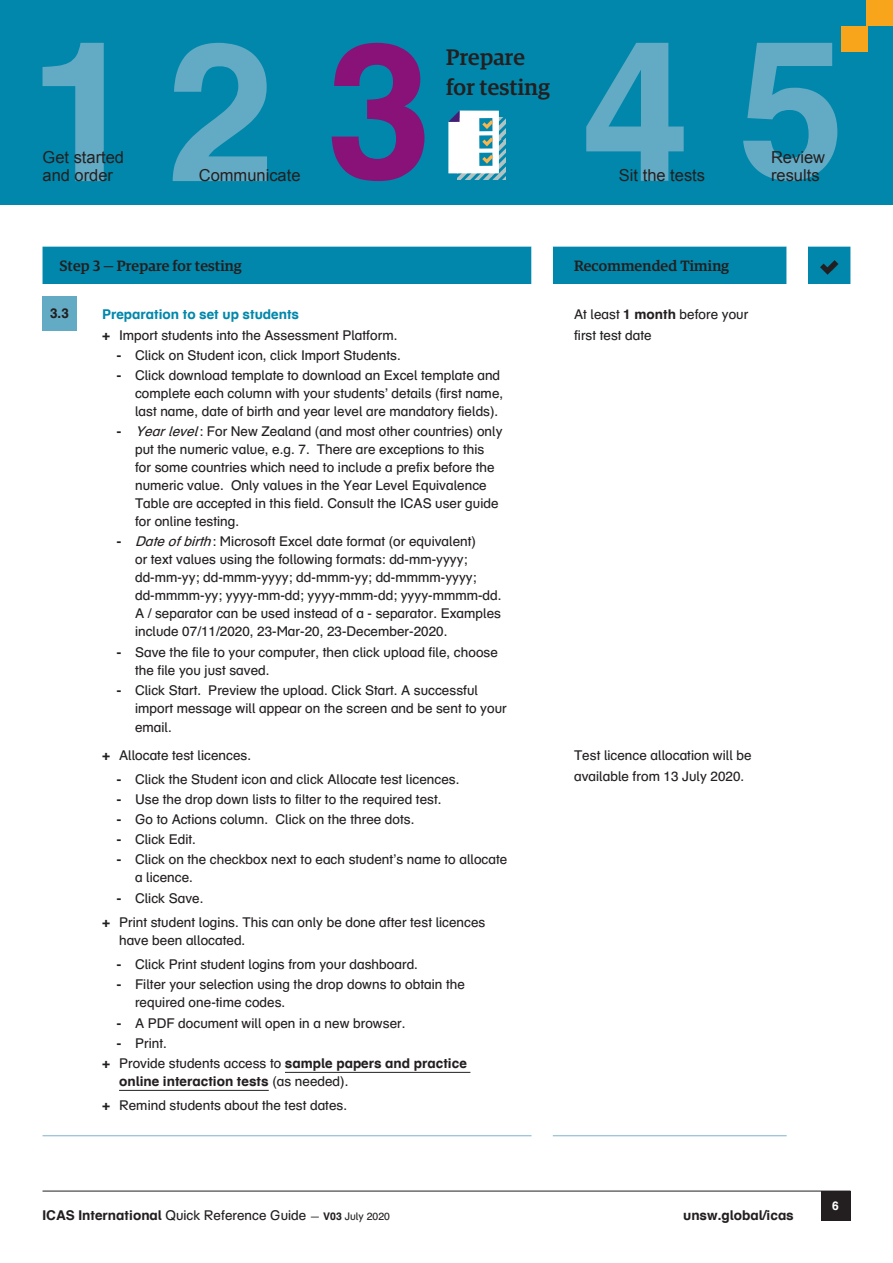
<style>
.page{position:relative;width:893px;height:1263px;background:#fff}
.page>*{position:absolute;margin:0;border:0;box-sizing:border-box;transform-origin:0 0}
.t1{font:500 22.5px/30px "Guardian Egyp";letter-spacing:.01em;color:#231f20}
.t2{font:16.5px/18px "Arial";color:#231f20}
._01_Heading{font:500 15px "Guardian Egyp";letter-spacing:.01em;color:#231f20}
._04_Body{font:13.5px/18px "UNSW Schulbuch Sued";color:#231f20}
._04_Body-2{font:700 13.5px/18px "UNSW Schulbuch Sued";color:#231f20}
._04_Body-3{font:700 13.5px "UNSW Schulbuch Sued";color:#0087ab}
.t3{font:700 12px "UNSW Schulbuch Sued";color:#fff}
.s1{font-weight:700}
.s2{font-style:italic}
.s3{font-weight:400}
.s4{font-size:10.5px}
.s5{font-weight:700;font-size:10.5px}
</style>
<div class="page">
<hr style="left:43px;top:1191px;width:807px;height:1px;background:#231f20">
<div style="left:821px;top:1191px;width:29px;height:29px;background:#231f20"></div>
<hr style="left:43px;top:1135px;width:42px;height:1px;background:#7cb5cc">
<hr style="left:85px;top:1135px;width:446px;height:1px;background:#7cb5cc">
<hr style="left:553px;top:1135px;width:234px;height:1px;background:#7cb5cc">
<div style="left:43px;top:247px;width:807px;height:37px;background:#0087ab"></div>
<div style="left:43px;top:296px;width:34px;height:34px;background:#63abc5"></div>
<hr style="left:285px;top:1072px;width:185px;height:1px;background:#231f20">
<hr style="left:119px;top:1090px;width:150px;height:1px;background:#231f20">
<div style="left:0;top:0;width:893px;height:205px;background:#0087ab"></div>
<svg style="left:332px;top:43px;width:92px;height:138px"></svg>
<svg style="left:43px;top:43px;width:61px;height:138px"></svg>
<svg style="left:586px;top:43px;width:98px;height:138px"></svg>
<svg style="left:743px;top:43px;width:94px;height:138px"></svg>
<svg style="left:173px;top:43px;width:94px;height:138px"></svg>
<svg style="left:458px;top:117px;width:48px;height:63px"></svg>
<svg style="left:448px;top:111px;width:51px;height:62px;background:#d3e5e8"></svg>
<div style="left:867px;top:0;width:26px;height:26px;background:#f9a51b"></div>
<div style="left:841px;top:26px;width:26px;height:26px;background:#f9a51b"></div>
<h4 class="t2" style="left:43px;top:148px;width:83px">Get started and order</h4>
<h3 class="t1" style="left:446px;top:40px;width:105px">Prepare for testing</h3>
<h4 class="t2" style="left:771px;top:148px;width:56px">Review</h4>
<h4 class="t2" style="left:199px;top:166px;width:103px">Communicate</h4>
<h4 class="t2" style="left:771px;top:166px;width:50px">results</h4>
<h4 class="t2" style="left:619px;top:166px;width:88px">Sit the tests</h4>
<p class="_01_Heading" style="left:60px;top:255px;width:184px">Step 3 — Prepare for testing</p>
<p class="_01_Heading" style="left:574px;top:255px;width:157px">Recommended Timing</p>
<p class="_04_Body-2" style="left:50px;top:304px;width:20px">3.3</p>
<p class="_04_Body-3" style="left:102px;top:305px;width:199px">Preparation to set up students</p>
<p class="_04_Body" style="left:102px;top:326px;width:297px"><span class="s1">+</span> Import students into the Assessment Platform.</p>
<p class="_04_Body" style="left:117px;top:346px;width:285px"><span class="s1">-</span> Click on Student icon, click Import Students.</p>
<p class="_04_Body" style="left:135px;top:366px;width:370px;text-indent:-18px"><span class="s1">-</span> Click download template to download an Excel template and complete each column with your students’ details (first name, last name, date of birth and year level are mandatory fields).</p>
<p class="_04_Body" style="left:135px;top:422px;width:369px;text-indent:-18px"><span class="s1">-</span> <span class="s2">Yearlevel</span>: For New Zealand (and most other countries) only put the numeric value, e.g. 7. There are exceptions to this for some countries which need to include a prefix before the numeric value. Only values in the Year Level Equivalence Table are accepted in this field. Consult the ICAS user guide for online testing.</p>
<p class="_04_Body" style="left:135px;top:532px;width:368px;text-indent:-18px"><span class="s1">-</span> <span class="s2">Dateofbirth</span>: Microsoft Excel date format (or equivalent)<br>or text values using the following formats: dd-mm-yyyy; dd-mm-yy; dd-mmm-yyyy; dd-mmm-yy; dd-mmmm-yyyy; dd-mmmm-yy; yyyy-mm-dd; yyyy-mmm-dd; yyyy-mmmm-dd.<br>A / separator can be used instead of a - separator. Examples include 07/11/2020, 23-Mar-20, 23-December-2020.</p>
<p class="_04_Body" style="left:135px;top:642px;width:364px;text-indent:-18px"><span class="s1">-</span> Save the file to your computer, then click upload file, choose the file you just saved.</p>
<p class="_04_Body" style="left:135px;top:681px;width:373px;text-indent:-18px"><span class="s1">-</span> Click Start. Preview the upload. Click Start. A successful import message will appear on the screen and be sent to your</p>
<p class="_04_Body" style="left:135px;top:718px;width:38px">email.</p>
<p class="_04_Body" style="left:102px;top:745px;width:151px"><span class="s1">+</span> Allocate test licences.</p>
<p class="_04_Body" style="left:117px;top:770px;width:344px"><span class="s1">-</span> Click the Student icon and click Allocate test licences.</p>
<p class="_04_Body" style="left:117px;top:790px;width:326px"><span class="s1">-</span> Use the drop down lists to filter to the required test.</p>
<p class="_04_Body" style="left:117px;top:810px;width:299px"><span class="s1">-</span> Go to Actions column. Click on the three dots.</p>
<p class="_04_Body" style="left:117px;top:830px;width:81px"><span class="s1">-</span> Click Edit.</p>
<p class="_04_Body" style="left:135px;top:850px;width:374px;text-indent:-18px"><span class="s1">-</span> Click on the checkbox next to each student’s name to allocate a licence.</p>
<p class="_04_Body" style="left:117px;top:888px;width:88px"><span class="s1">-</span> Click Save.</p>
<p class="_04_Body" style="left:119px;top:913px;width:368px;text-indent:-17px"><span class="s1">+</span> Print student logins. This can only be done after test licences have been allocated.</p>
<p class="_04_Body" style="left:117px;top:955px;width:303px"><span class="s1">-</span> Click Print student logins from your dashboard.</p>
<p class="_04_Body" style="left:135px;top:975px;width:331px;text-indent:-18px"><span class="s1">-</span> Filter your selection using the drop downs to obtain the required one-time codes.</p>
<p class="_04_Body" style="left:117px;top:1013px;width:290px"><span class="s1">-</span> A PDF document will open in a new browser.</p>
<p class="_04_Body" style="left:117px;top:1034px;width:51px"><span class="s1">-</span> Print.</p>
<p class="_04_Body-2" style="left:119px;top:1054px;width:349px;text-indent:-17px">+ <span class="s3">Provide students access to</span> sample papers and practice online interaction tests <span class="s3">(as needed).</span></p>
<p class="_04_Body" style="left:102px;top:1096px;width:247px"><span class="s1">+</span> Remind students about the test dates.</p>
<p class="_04_Body" style="left:574px;top:303px;width:176px;line-height:21px">At least <span class="s1">1 month</span> before your first test date</p>
<p class="_04_Body" style="left:574px;top:745px;width:179px;line-height:21px">Test licence allocation will be available from 13 July 2020.</p>
<p class="_04_Body" style="left:43px;top:1206px;width:349px"><span class="s1">ICAS International</span> Quick Reference Guide <span class="s4">—</span> <span class="s5">V03</span> <span class="s4">July 2020</span></p>
<p class="_04_Body-2" style="left:683px;top:1206px;width:112px">unsw.global/icas</p>
<p class="t3" style="left:832px;top:1198px;width:8px">6</p>
</div>
